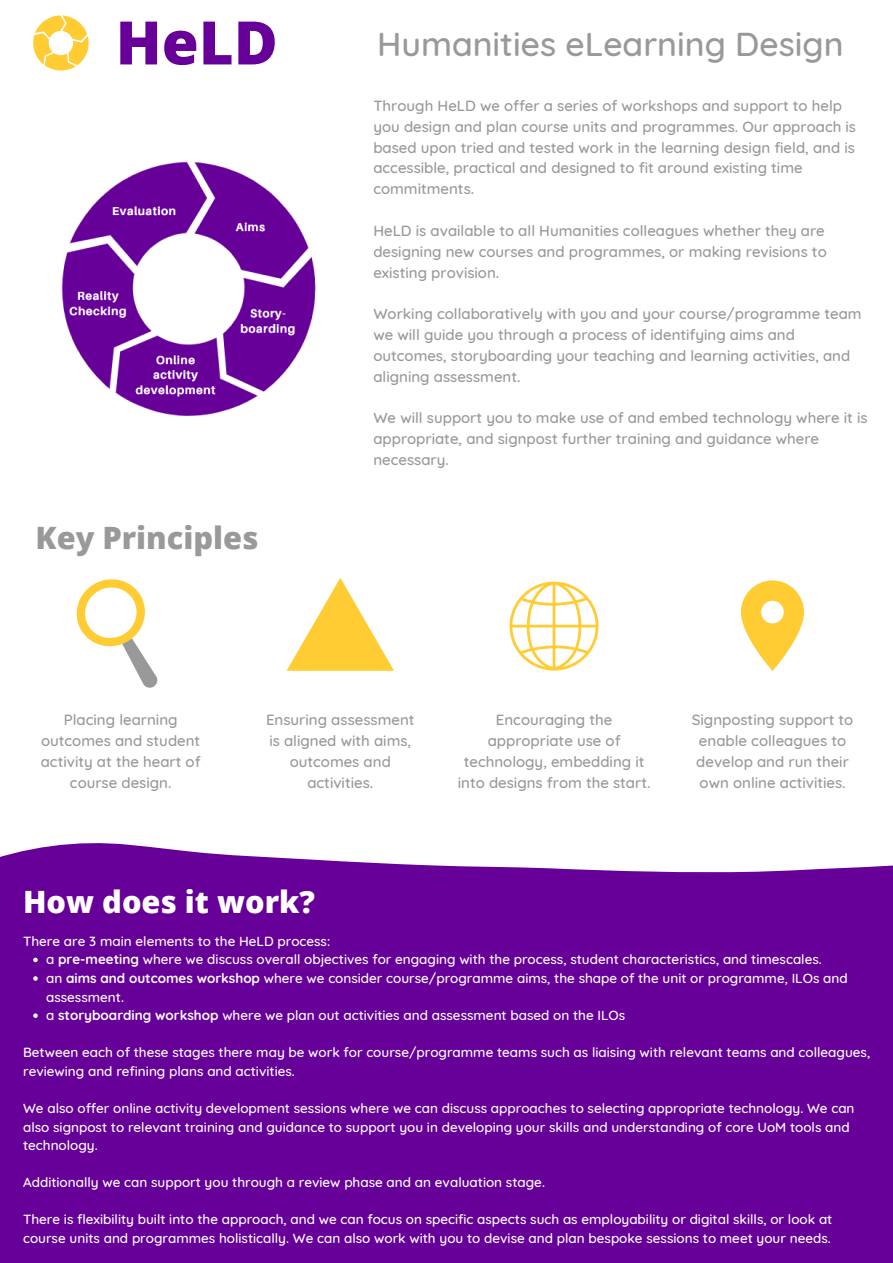
<style>
.page{position:relative;width:893px;height:1263px;background:#fff}
.page>*{position:absolute;margin:0;border:0;box-sizing:border-box;transform-origin:0 0}
.t1{font:800 60px "Open Sans";color:#609}
.t2{font:500 33.75px "Quicksand";color:#999}
.t3{font:800 30.75px "Open Sans";color:#fff}
.t4{font:800 30.75px "Open Sans";color:#999}
.t5{font:500 15px/20.9px "Quicksand";color:#999}
.t6{font:500 13.5px/18.6px "Quicksand";color:#fff}
.s1{font-weight:700}
</style>
<div class="page">
<svg style="left:76px;top:579px;width:82px;height:109px"></svg>
<svg style="left:286px;top:578px;width:108px;height:93px"></svg>
<svg style="left:741px;top:580px;width:63px;height:91px"></svg>
<svg style="left:509px;top:582px;width:89px;height:88px"></svg>
<img style="left:61px;top:161px;width:255px;height:255px">
<div style="left:0;top:843px;width:893px;height:420px;background:#609"></div>
<svg style="left:33px;top:958px;width:5px;height:4px"></svg>
<svg style="left:33px;top:976px;width:5px;height:5px"></svg>
<svg style="left:33px;top:1013px;width:5px;height:5px"></svg>
<svg style="left:33px;top:15px;width:56px;height:56px"></svg>
<p class="t1" style="left:116px;top:0;width:164px">HeLD</p>
<p class="t2" style="left:377px;top:22px;width:468px">Humanities eLearning Design</p>
<p class="t4" style="left:36px;top:516px;width:224px">Key Principles</p>
<p class="t5" style="left:373px;top:95px;width:484px">Through HeLD we offer a series of workshops and support to help you design and plan course units and programmes. Our approach is based upon tried and tested work in the learning design field, and is accessible, practical and designed to fit around existing time commitments.</p>
<p class="t5" style="left:373px;top:220px;width:455px">HeLD is available to all Humanities colleagues whether they are designing new courses and programmes, or making revisions to existing provision.</p>
<p class="t5" style="left:373px;top:303px;width:490px">Working collaboratively with you and your course/programme team we will guide you through a process of identifying aims and outcomes, storyboarding your teaching and learning activities, and aligning assessment.</p>
<p class="t5" style="left:373px;top:407px;width:496px">We will support you to make use of and embed technology where it is appropriate, and signpost further training and guidance where necessary.</p>
<p class="t5" style="left:41px;top:709px;width:161px;text-align:center">Placing learning outcomes and student activity at the heart of course design.</p>
<p class="t5" style="left:458px;top:709px;width:194px;text-align:center">Encouraging the appropriate use of technology, embedding it into designs from the start.</p>
<p class="t5" style="left:266px;top:709px;width:150px;text-align:center">Ensuring assessment is aligned with aims, outcomes and activities.</p>
<p class="t5" style="left:692px;top:709px;width:163px">Signposting support to enable colleagues to develop and run their own online activities.</p>
<p class="t3" style="left:23px;top:880px;width:293px">How does it work?</p>
<p class="t6" style="left:23px;top:931px;width:309px">There are 3 main elements to the HeLD process:</p>
<p class="t6" style="left:46px;top:950px;width:777px">a <span class="s1">pre-meeting</span> where we discuss overall objectives for engaging with the process, student characteristics, and timescales.</p>
<p class="t6" style="left:46px;top:969px;width:803px">an <span class="s1">aims and outcomes workshop</span> where we consider course/programme aims, the shape of the unit or programme, ILOs and assessment.</p>
<p class="t6" style="left:46px;top:1006px;width:581px">a <span class="s1">storyboarding workshop</span> where we plan out activities and assessment based on the ILOs</p>
<p class="t6" style="left:23px;top:1043px;width:848px">Between each of these stages there may be work for course/programme teams such as liaising with relevant teams and colleagues, reviewing and refining plans and activities.</p>
<p class="t6" style="left:23px;top:1098px;width:833px">We also offer online activity development sessions where we can discuss approaches to selecting appropriate technology. We can also signpost to relevant training and guidance to support you in developing your skills and understanding of core UoM tools and technology.</p>
<p class="t6" style="left:23px;top:1173px;width:523px">Additionally we can support you through a review phase and an evaluation stage.</p>
<p class="t6" style="left:23px;top:1210px;width:811px">There is flexibility built into the approach, and we can focus on specific aspects such as employability or digital skills, or look at course units and programmes holistically. We can also work with you to devise and plan bespoke sessions to meet your needs.</p>
</div>
